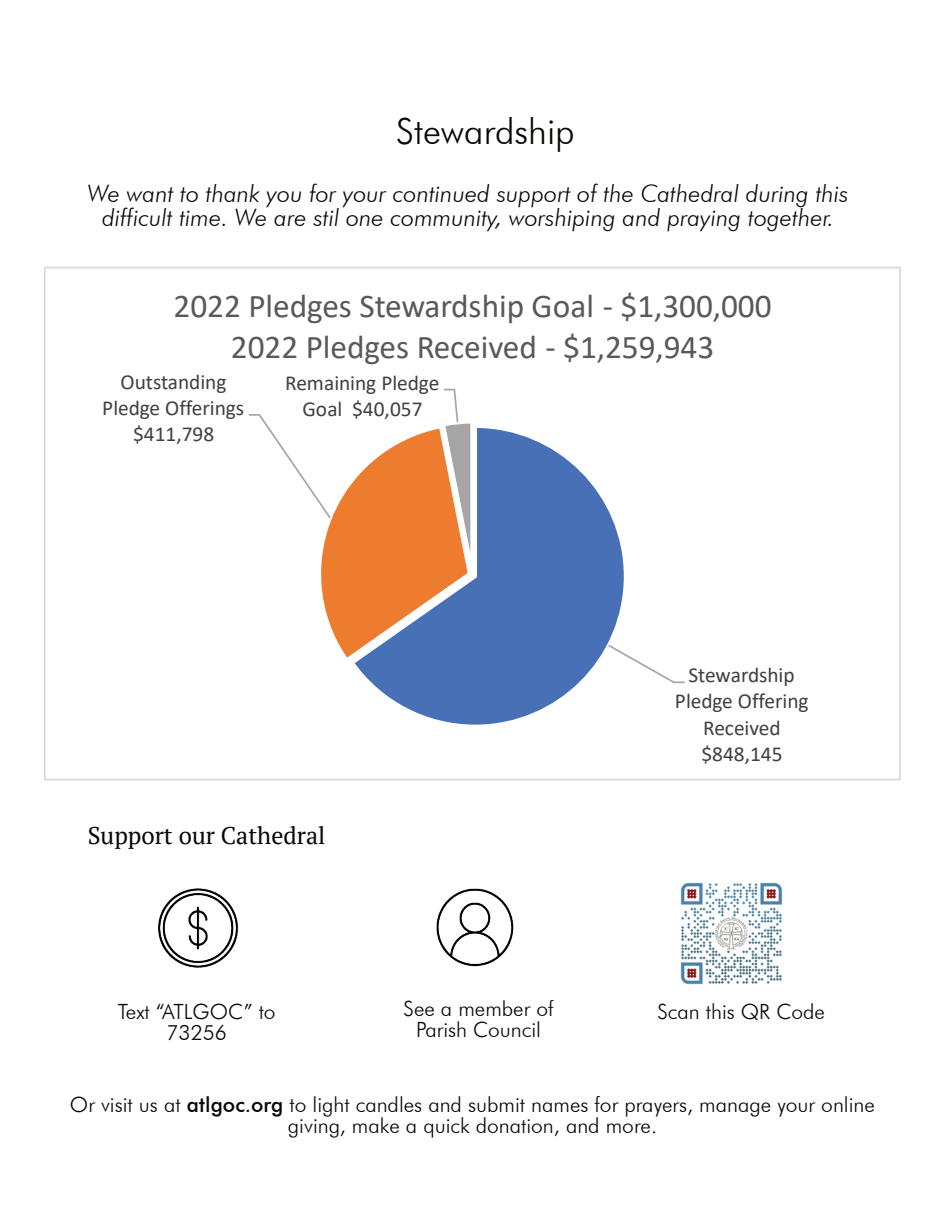
<style>
.page{position:relative;width:945px;height:1215px;background:#fff}
.page>*{position:absolute;margin:0;border:0;box-sizing:border-box;transform-origin:0 0}
.t1{font:300 36px "Futura BT";color:#080704}
.t2{font:33.3px/40.7px "Calibri";letter-spacing:-.005em;color:#5a5958;text-align:center}
.t3{font:italic 300 24px/24px "Futura BT";color:#080704;text-align:center}
.t4{font:24px "PT Serif";color:#080704}
.t5{font:21.3px/26.1px "Calibri";letter-spacing:-.005em;color:#413f3f;text-align:center}
.t6{font:300 21px/21px "Futura BT";color:#080704;text-align:center}
.s1{font-weight:500}
</style>
<div class="page">
<img style="left:436px;top:888px;width:78px;height:79px">
<img style="left:158px;top:888px;width:81px;height:80px">
<img style="left:680px;top:882px;width:103px;height:103px">
<svg style="left:356px;top:428px;width:268px;height:297px"></svg>
<svg style="left:606px;top:643px;width:79px;height:41px"></svg>
<svg style="left:248px;top:388px;width:228px;height:277px"></svg>
<h1 class="t1" style="left:396px;top:117px;width:180px">Stewardship</h1>
<p class="t3" style="left:88px;top:183px;width:763px">We want to thank you for your continued support of the Cathedral during this difficult time. We are stil one community, worshiping and praying together.</p>
<h2 class="t2" style="left:174px;top:289px;width:600px">2022 Pledges Stewardship Goal - $1,300,000<br>2022 Pledges Received - $1,259,943</h2>
<p class="t5" style="left:102px;top:371px;width:143px">Outstanding<br>Pledge Offerings $411,798</p>
<p class="t5" style="left:285px;top:371px;width:156px">Remaining Pledge<br>Goal $40,057</p>
<p class="t4" style="left:88px;top:820px;width:239px">Support our Cathedral</p>
<p class="t5" style="left:675px;top:664px;width:135px">Stewardship<br>Pledge Offering<br>Received $848,145</p>
<p class="t6" style="left:118px;top:1003px;width:159px">Text “ATLGOC” to<br>73256</p>
<p class="t6" style="left:404px;top:1000px;width:152px">See a member of<br>Parish Council</p>
<p class="t6" style="left:658px;top:1003px;width:169px">Scan this QR Code</p>
<p class="t6" style="left:70px;top:1096px;width:807px">Or visit us at <span class="s1">atlgoc.org</span> to light candles and submit names for prayers, manage your online giving, make a quick donation, and more.</p>
</div>
